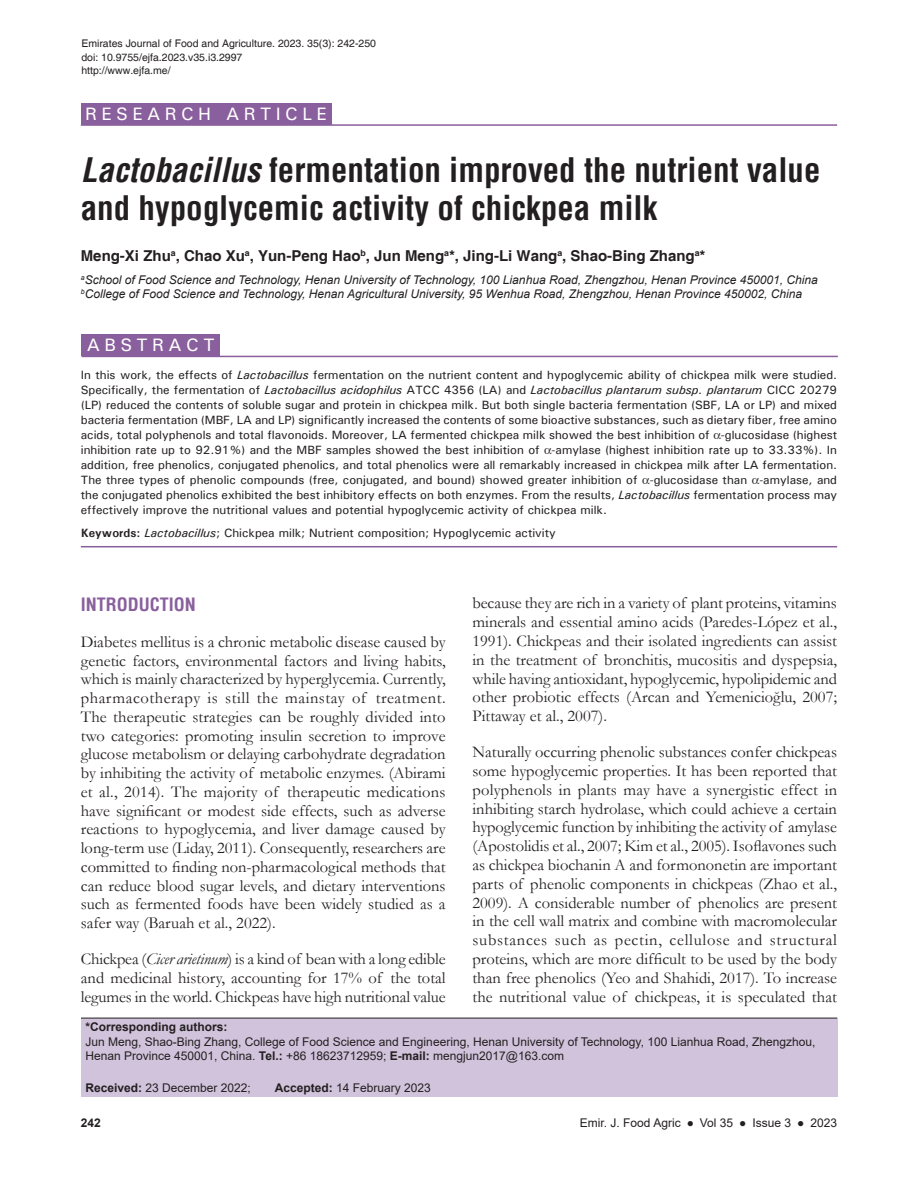
<style>
.page{position:relative;width:918px;height:1188px;background:#fff}
.page>*{position:absolute;margin:0;border:0;box-sizing:border-box;transform-origin:0 0}
.AT{font:700 condensed 33px/37.5px "Helvetica";color:#231f20}
.AH{font:500 18px "Univers";letter-spacing:.25em;color:#fff}
.t1{font:700 condensed 18px "Helvetica";color:#8a5f9d}
.ABSH{font:500 18px "Univers";letter-spacing:.25em;color:#fff}
.TX{font:16.5px/18.8px "Garamond";color:#231f20;text-align:justify}
.AU{font:700 15px "Helvetica";color:#231f20}
.ABS{font:500 12px/15px "Univers";color:#231f20;text-align:justify}
.AFF{font:italic 12px "Arial";color:#231f20}
.ADD{font:12px/14.4px "Arial";color:#231f20}
.KWD{font:500 12px "Univers";color:#231f20}
.His{font:12px "Arial";color:#231f20}
.RF_R{font:12px "Arial";color:#231f20}
.RF_R-2{font:700 12px "Arial";color:#231f20}
.Journal{font:10.5px "Helvetica";color:#231f20}
.s1{font-style:italic}
.s2{font-weight:700}
</style>
<div class="page">
<div style="left:81px;top:1018px;width:756px;height:78px;background:#d1c3dc"></div>
<hr style="left:81px;top:1018px;width:756px;height:1px;background:#231f20">
<hr style="left:81px;top:546px;width:756px;height:1px;background:#8a5f9d">
<div style="left:82px;top:334px;width:138px;height:22px;background:#8a5f9d"></div>
<hr style="left:82px;top:356px;width:756px;height:1px;background:#8a5f9d">
<hr style="left:81px;top:124px;width:756px;height:2px;background:#8a5f9d">
<div style="left:81px;top:103px;width:250px;height:21px;background:#8a5f9d"></div>
<p class="Journal" style="left:81px;top:37px;width:296px">Emirates Journal of Food and Agriculture. 2023. 35(3): 242-250</p>
<p class="Journal" style="left:81px;top:51px;width:163px">doi: 10.9755/ejfa.2023.v35.i3.2997</p>
<p class="Journal" style="left:81px;top:64px;width:91px">http://www.ejfa.me/</p>
<p class="AH" style="left:85px;top:102px;width:243px">RESEARCH ARTICLE</p>
<p class="AT" style="left:81px;top:151px;width:741px"><span class="s1">Lactobacillus</span> fermentation improved the nutrient value and hypoglycemic activity of chickpea milk</p>
<p class="AU" style="left:81px;top:247px;width:626px">Meng-Xi Zhu<sup>a</sup>, Chao Xu<sup>a</sup>, Yun-Peng Hao<sup>b</sup>, Jun Meng<sup>a</sup>*, Jing-Li Wang<sup>a</sup>, Shao-Bing Zhang<sup>a</sup>*</p>
<p class="AFF" style="left:81px;top:272px;width:739px"><sup>a</sup>School of Food Science and Technology, Henan University of Technology, 100 Lianhua Road, Zhengzhou, Henan Province 450001, China</p>
<p class="AFF" style="left:81px;top:286px;width:723px"><sup>b</sup>College of Food Science and Technology, Henan Agricultural University, 95 Wenhua Road, Zhengzhou, Henan Province 450002, China</p>
<p class="ABSH" style="left:87px;top:333px;width:129px">ABSTRACT</p>
<p class="ABS" style="left:81px;top:367px;width:758px">In this work, the effects of <span class="s1">Lactobacillus</span> fermentation on the nutrient content and hypoglycemic ability of chickpea milk were studied.<br>Specifically, the fermentation of <span class="s1">Lactobacillus acidophilus</span> ATCC 4356 (LA) and <span class="s1">Lactobacillus plantarum subsp. plantarum</span> CICC 20279 (LP) reduced the contents of soluble sugar and protein in chickpea milk. But both single bacteria fermentation (SBF, LA or LP) and mixed bacteria fermentation (MBF, LA and LP) significantly increased the contents of some bioactive substances, such as dietary fiber, free amino acids, total polyphenols and total flavonoids. Moreover, LA fermented chickpea milk showed the best inhibition of -glucosidase (highest inhibition rate up to 92.91%) and the MBF samples showed the best inhibition of -amylase (highest inhibition rate up to 33.33%). In addition, free phenolics, conjugated phenolics, and total phenolics were all remarkably increased in chickpea milk after LA fermentation.<br>The three types of phenolic compounds (free, conjugated, and bound) showed greater inhibition of -glucosidase than -amylase, and the conjugated phenolics exhibited the best inhibitory effects on both enzymes. From the results, <span class="s1">Lactobacillus</span> fermentation process may effectively improve the nutritional values and potential hypoglycemic activity of chickpea milk.</p>
<p class="KWD" style="left:81px;top:526px;width:477px"><span class="s2">Keywords:</span> <span class="s1">Lactobacillus</span>; Chickpea milk; Nutrient composition; Hypoglycemic activity</p>
<h1 class="t1" style="left:81px;top:593px;width:117px">INTRODUCTION</h1>
<p class="TX" style="left:81px;top:632px;width:366px">Diabetes mellitus is a chronic metabolic disease caused by genetic factors, environmental factors and living habits, which is mainly characterized by hyperglycemia. Currently, pharmacotherapy is still the mainstay of treatment.<br>The therapeutic strategies can be roughly divided into two categories: promoting insulin secretion to improve glucose metabolism or delaying carbohydrate degradation by inhibiting the activity of metabolic enzymes. (Abirami et al., 2014). The majority of therapeutic medications have significant or modest side effects, such as adverse reactions to hypoglycemia, and liver damage caused by long-term use (Liday, 2011). Consequently, researchers are committed to finding non-pharmacological methods that can reduce blood sugar levels, and dietary interventions such as fermented foods have been widely studied as a safer way (Baruah et al., 2022).</p>
<p class="TX" style="left:81px;top:949px;width:366px">Chickpea (<span class="s1">Cicer arietinum</span>) is a kind of bean with a long edible and medicinal history, accounting for 17% of the total legumes in the world. Chickpeas have high nutritional value</p>
<p class="TX" style="left:472px;top:593px;width:366px">because they are rich in a variety of plant proteins, vitamins minerals and essential amino acids (Paredes-López et al., 1991). Chickpeas and their isolated ingredients can assist in the treatment of bronchitis, mucositis and dyspepsia, while having antioxidant, hypoglycemic, hypolipidemic and other probiotic effects (Arcan and Yemenicioğlu, 2007; Pittaway et al., 2007).</p>
<p class="TX" style="left:472px;top:742px;width:366px">Naturally occurring phenolic substances confer chickpeas some hypoglycemic properties. It has been reported that polyphenols in plants may have a synergistic effect in inhibiting starch hydrolase, which could achieve a certain hypoglycemic function by inhibiting the activity of amylase (Apostolidis et al., 2007; Kim et al., 2005). Isoflavones such as chickpea biochanin A and formononetin are important parts of phenolic components in chickpeas (Zhao et al., 2009). A considerable number of phenolics are present in the cell wall matrix and combine with macromolecular substances such as pectin, cellulose and structural proteins, which are more difficult to be used by the body than free phenolics (Yeo and Shahidi, 2017). To increase the nutritional value of chickpeas, it is speculated that</p>
<p class="ADD" style="left:85px;top:1020px;width:732px"><span class="s2">*Corresponding authors:<br></span>Jun Meng, Shao-Bing Zhang, College of Food Science and Engineering, Henan University of Technology, 100 Lianhua Road, Zhengzhou,<br>Henan Province 450001, China. <span class="s2">Tel.:</span> +86 18623712959; <span class="s2">E-mail:</span> mengjun2017@163.com</p>
<p class="His" style="left:85px;top:1079px;width:167px"><span class="s2">Received:</span> 23 December 2022;</p>
<p class="His" style="left:275px;top:1079px;width:158px"><span class="s2">Accepted:</span> 14 February 2023</p>
<p class="RF_R-2" style="left:81px;top:1115px;width:22px">242</p>
<p class="RF_R" style="left:580px;top:1115px;width:259px">Emir. J. Food Agric ● Vol 35 ● Issue 3 ● 2023</p>
</div>
